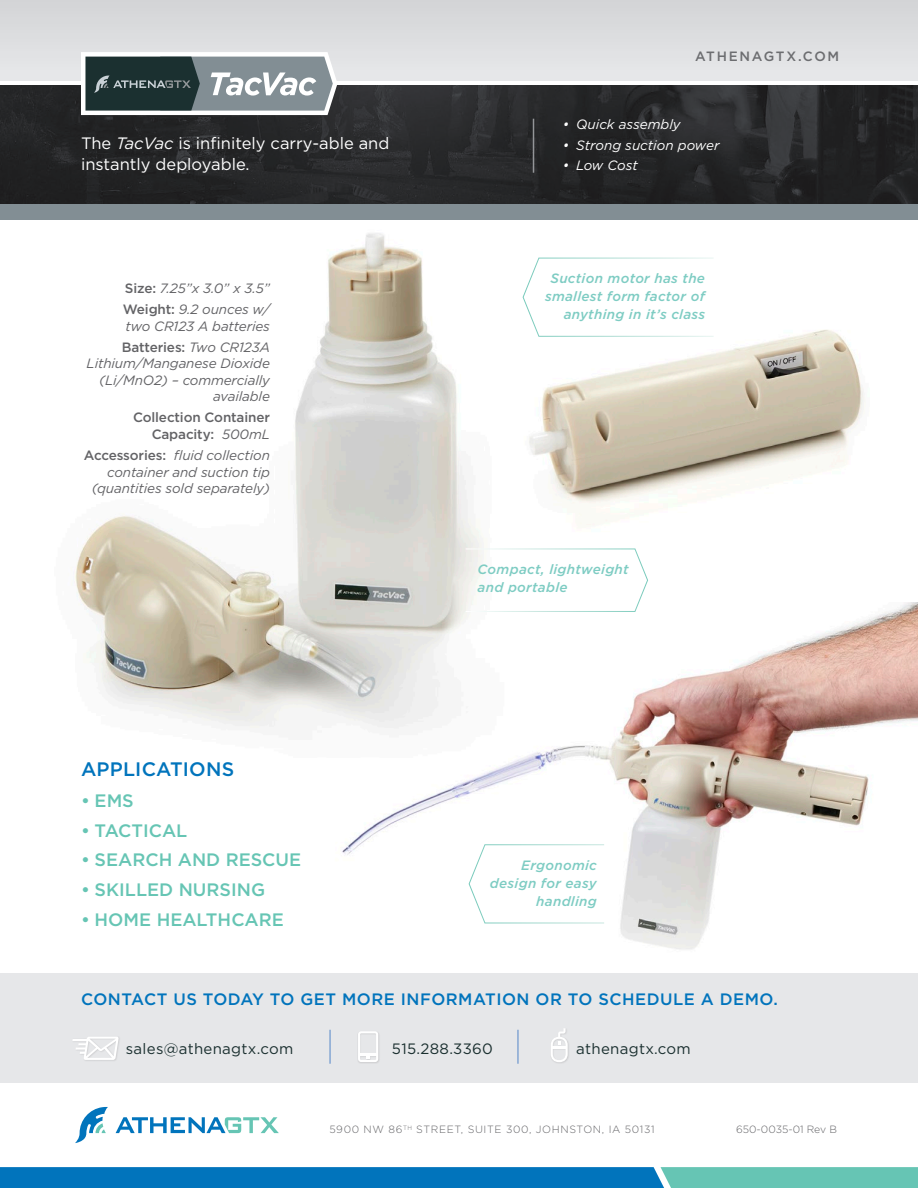
<style>
.page{position:relative;width:918px;height:1188px;background:#fff}
.page>*{position:absolute;margin:0;border:0;box-sizing:border-box;transform-origin:0 0}
.t1{font:500 19.5px "Gotham";letter-spacing:.01em;color:#0174bc}
.t2{font:500 18px "Gotham";color:#66c5b4}
.t3{font:16.5px/21px "Gotham";color:#fff}
.t4{font:500 16.5px "Gotham";letter-spacing:.03em;color:#0174bc}
.t5{font:15px "Gotham";letter-spacing:.02em;color:#1b3030}
.t6{font:italic 13.5px/16.5px "Gotham";letter-spacing:-.01em;color:#636366;text-align:right}
.t7{font:italic 500 13.5px/18px "Gotham";letter-spacing:.02em;color:#7eccc3;text-align:right}
.t8{font:italic 13.5px "Gotham";color:#fff}
.t9{font:500 13.5px/16.5px "Gotham";letter-spacing:-.01em;color:#636366;text-align:right}
.t10{font:500 13.5px "Gotham";letter-spacing:.13em;color:#6c6d70}
.t11{font:300 10.5px "Gotham";letter-spacing:.06em;color:#636366}
.t12{font:300 10.5px "Gotham";letter-spacing:-.005em;color:#636366}
.s1{font-style:italic}
.s2{font-weight:500;font-style:normal}
.s3{font-weight:400;font-style:italic}
</style>
<div class="page">
<img style="left:534px;top:329px;width:330px;height:196px">
<img style="left:342px;top:602px;width:576px;height:348px">
<img style="left:0;top:219px;width:534px;height:538px">
<img style="left:0;top:85px;width:918px;height:119px">
<div style="left:0;top:973px;width:918px;height:109px;background:#e6e7e9"></div>
<div style="left:71px;top:1036px;width:49px;height:26px;background:#231f20;opacity:.13"></div>
<svg style="left:72px;top:1037px;width:47px;height:23px"></svg>
<div style="left:550px;top:1027px;width:20px;height:37px;background:#dedfe1"></div>
<svg style="left:551px;top:1028px;width:17px;height:34px"></svg>
<div style="left:357px;top:1030px;width:23px;height:34px;background:#dbdbdd"></div>
<svg style="left:358px;top:1031px;width:20px;height:31px"></svg>
<hr style="left:329px;top:1030px;width:2px;height:34px;background:#6491cc">
<hr style="left:517px;top:1030px;width:2px;height:34px;background:#6491cc">
<svg style="left:116px;top:1117px;width:163px;height:16px"></svg>
<svg style="left:75px;top:1107px;width:33px;height:36px"></svg>
<svg style="left:0;top:1167px;width:918px;height:21px;background:#1f8bba"></svg>
<div style="left:0;top:0;width:918px;height:81px;background:#dcdddf"></div>
<div style="left:0;top:204px;width:918px;height:15px;background:#828e94"></div>
<svg style="left:81px;top:52px;width:257px;height:63px;background:#7c888b"></svg>
<hr style="left:533px;top:119px;width:1px;height:54px;background:#939598">
<svg style="left:465px;top:548px;width:183px;height:64px"></svg>
<svg style="left:468px;top:844px;width:137px;height:80px"></svg>
<svg style="left:522px;top:257px;width:192px;height:80px"></svg>
<p class="t3" style="left:81px;top:132px;width:310px">The <span class="s1">TacVac</span> is infinitely carry-able and instantly deployable.</p>
<p class="t6" style="left:125px;top:280px;width:147px"><span class="s2">Size:</span> 7.25”x 3.0” x 3.5”</p>
<p class="t6" style="left:123px;top:301px;width:149px;text-align:left"><span class="s2">Weight:</span> 9.2 ounces w/ two CR123 A batteries</p>
<p class="t6" style="left:87px;top:339px;width:185px"><span class="s2">Batteries:</span> Two CR123A<br>Lithium/Manganese Dioxide (Li/MnO2) – commercially available</p>
<p class="t9" style="left:133px;top:409px;width:138px">Collection Container<br>Capacity: <span class="s3">500mL</span></p>
<p class="t6" style="left:84px;top:447px;width:188px"><span class="s2">Accessories:</span> fluid collection container and suction tip (quantities sold separately)</p>
<p class="t1" style="left:81px;top:758px;width:155px">APPLICATIONS</p>
<p class="t2" style="left:81px;top:791px;width:54px">• EMS</p>
<p class="t2" style="left:81px;top:820px;width:108px">• TACTICAL</p>
<p class="t2" style="left:81px;top:850px;width:222px">• SEARCH AND RESCUE</p>
<p class="t2" style="left:81px;top:879px;width:186px">• SKILLED NURSING</p>
<p class="t2" style="left:81px;top:909px;width:204px">• HOME HEALTHCARE</p>
<p class="t10" style="left:695px;top:49px;width:146px">ATHENAGTX.COM</p>
<p class="t8" style="left:563px;top:117px;width:120px">• Quick assembly</p>
<p class="t8" style="left:563px;top:137px;width:158px">• Strong suction power</p>
<p class="t8" style="left:563px;top:157px;width:77px">• Low Cost</p>
<p class="t7" style="left:545px;top:269px;width:161px">Suction motor has the smallest form factor of anything in it’s class</p>
<p class="t7" style="left:478px;top:560px;width:153px;text-align:left">Compact, lightweight and portable</p>
<p class="t7" style="left:490px;top:856px;width:108px">Ergonomic design for easy handling</p>
<p class="t4" style="left:81px;top:989px;width:698px">CONTACT US TODAY TO GET MORE INFORMATION OR TO SCHEDULE A DEMO.</p>
<p class="t5" style="left:126px;top:1040px;width:169px">sales@athenagtx.com</p>
<p class="t5" style="left:392px;top:1040px;width:103px">515.288.3360</p>
<p class="t5" style="left:576px;top:1040px;width:116px">athenagtx.com</p>
<p class="t11" style="left:329px;top:1124px;width:327px">5900 NW 86<sup>TH</sup> STREET, SUITE 300, JOHNSTON, IA 50131</p>
<p class="t12" style="left:736px;top:1124px;width:102px">650-0035-01 Rev B</p>
</div>
